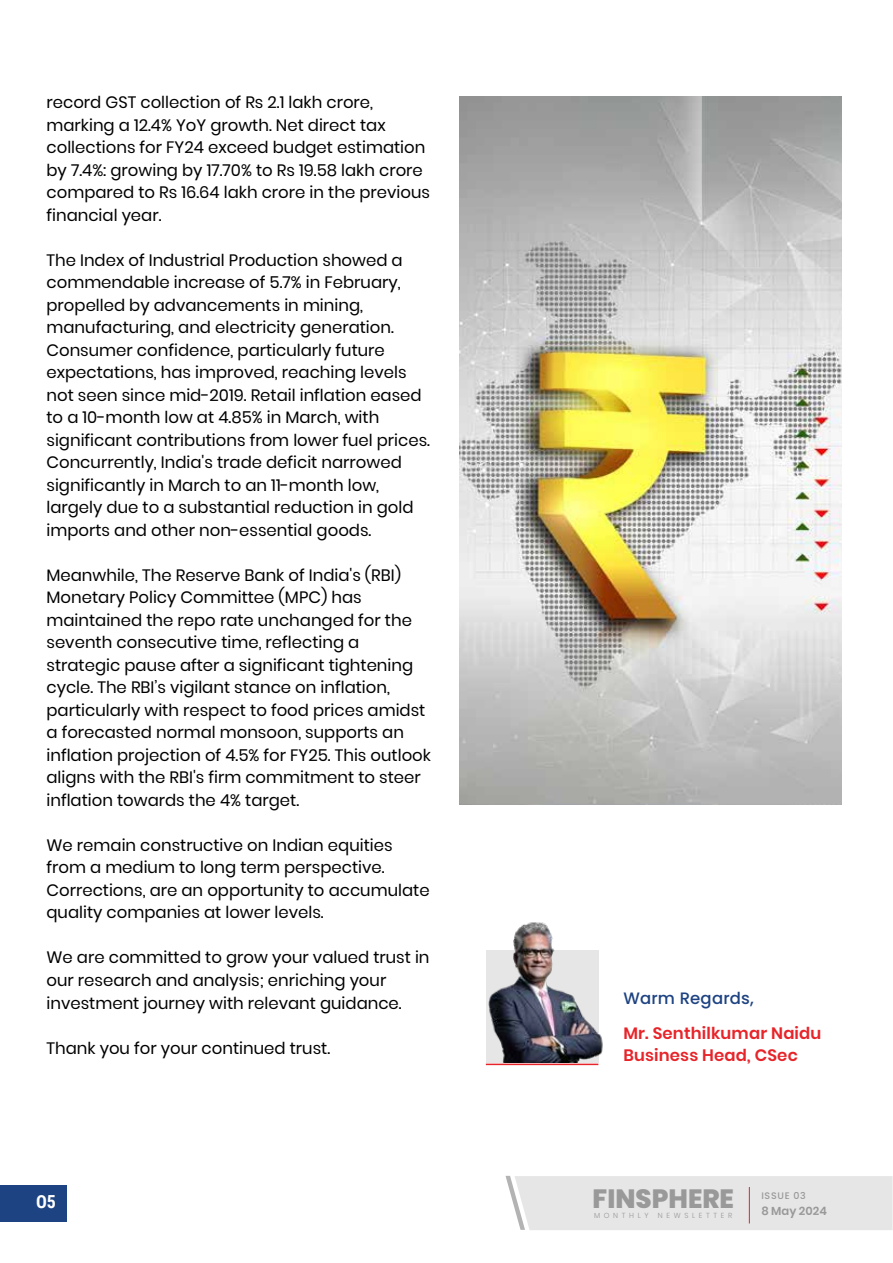
<style>
.page{position:relative;width:893px;height:1263px;background:#fff}
.page>*{position:absolute;margin:0;border:0;box-sizing:border-box;transform-origin:0 0}
.t1{font:800 26.4px "Poppins";color:#999}
.t2{font:700 18px "Roboto Condensed";color:#fff}
.t3{font:16.5px/22.5px "Poppins";color:#000}
.t4{font:600 16.5px/22.5px "Poppins";letter-spacing:.01em;color:#e7242a}
.t5{font:500 16.5px "Poppins";letter-spacing:.01em;color:#1d4382}
.t6{font:600 11.55px "Poppins";color:#999}
.t7{font:500 9.45px "Poppins";letter-spacing:.075em;color:#999}
.t8{font:300 7.35px "Poppins";letter-spacing:.5em;color:#999}
</style>
<div class="page">
<div style="left:0;top:1185px;width:66px;height:36px;background:#1d4382"></div>
<img style="left:460px;top:96px;width:382px;height:708px">
<img style="left:486px;top:922px;width:117px;height:141px">
<hr style="left:486px;top:1064px;width:112px;height:1px;background:#e7242a">
<div style="left:506px;top:1176px;width:386px;height:54px;background:#e6e6e6"></div>
<hr style="left:749px;top:1187px;width:1px;height:36px;background:#e7242a">
<p class="t3" style="left:46px;top:91px;width:385px">record GST collection of Rs 2.1 lakh crore, marking a 12.4% YoY growth. Net direct tax collections for FY24 exceed budget estimation by 7.4%: growing by 17.70% to Rs 19.58 lakh crore compared to Rs 16.64 lakh crore in the previous financial year.</p>
<p class="t3" style="left:46px;top:249px;width:385px">The Index of Industrial Production showed a commendable increase of 5.7% in February, propelled by advancements in mining, manufacturing, and electricity generation.<br>Consumer confidence, particularly future expectations, has improved, reaching levels not seen since mid-2019. Retail inflation eased to a 10-month low at 4.85% in March, with significant contributions from lower fuel prices.<br>Concurrently, India's trade deficit narrowed significantly in March to an 11-month low, largely due to a substantial reduction in gold imports and other non-essential goods.</p>
<p class="t3" style="left:46px;top:564px;width:386px">Meanwhile, The Reserve Bank of India's (RBI)<br>Monetary Policy Committee (MPC) has maintained the repo rate unchanged for the seventh consecutive time, reflecting a strategic pause after a significant tightening cycle. The RBI’s vigilant stance on inflation, particularly with respect to food prices amidst a forecasted normal monsoon, supports an inflation projection of 4.5% for FY25. This outlook aligns with the RBI's firm commitment to steer inflation towards the 4% target.</p>
<p class="t3" style="left:46px;top:834px;width:385px">We remain constructive on Indian equities from a medium to long term perspective.<br>Corrections, are an opportunity to accumulate quality companies at lower levels.</p>
<p class="t3" style="left:46px;top:946px;width:385px">We are committed to grow your valued trust in our research and analysis; enriching your investment journey with relevant guidance.</p>
<p class="t3" style="left:46px;top:1036px;width:285px">Thank you for your continued trust.</p>
<p class="t2" style="left:36px;top:1189px;width:21px">O5</p>
<p class="t5" style="left:623px;top:989px;width:132px">Warm Regards,</p>
<p class="t4" style="left:623px;top:1022px;width:199px">Mr. Senthilkumar Naidu<br>Business Head, CSec</p>
<h1 class="t1" style="left:592px;top:1184px;width:143px">FINSPHERE</h1>
<p class="t8" style="left:594px;top:1211px;width:56px">MONTHLY</p>
<p class="t8" style="left:658px;top:1211px;width:76px">NEWSLETTER</p>
<p class="t6" style="left:761px;top:1204px;width:67px">8 May 2024</p>
<p class="t7" style="left:761px;top:1190px;width:46px">ISSUE 03</p>
</div>
